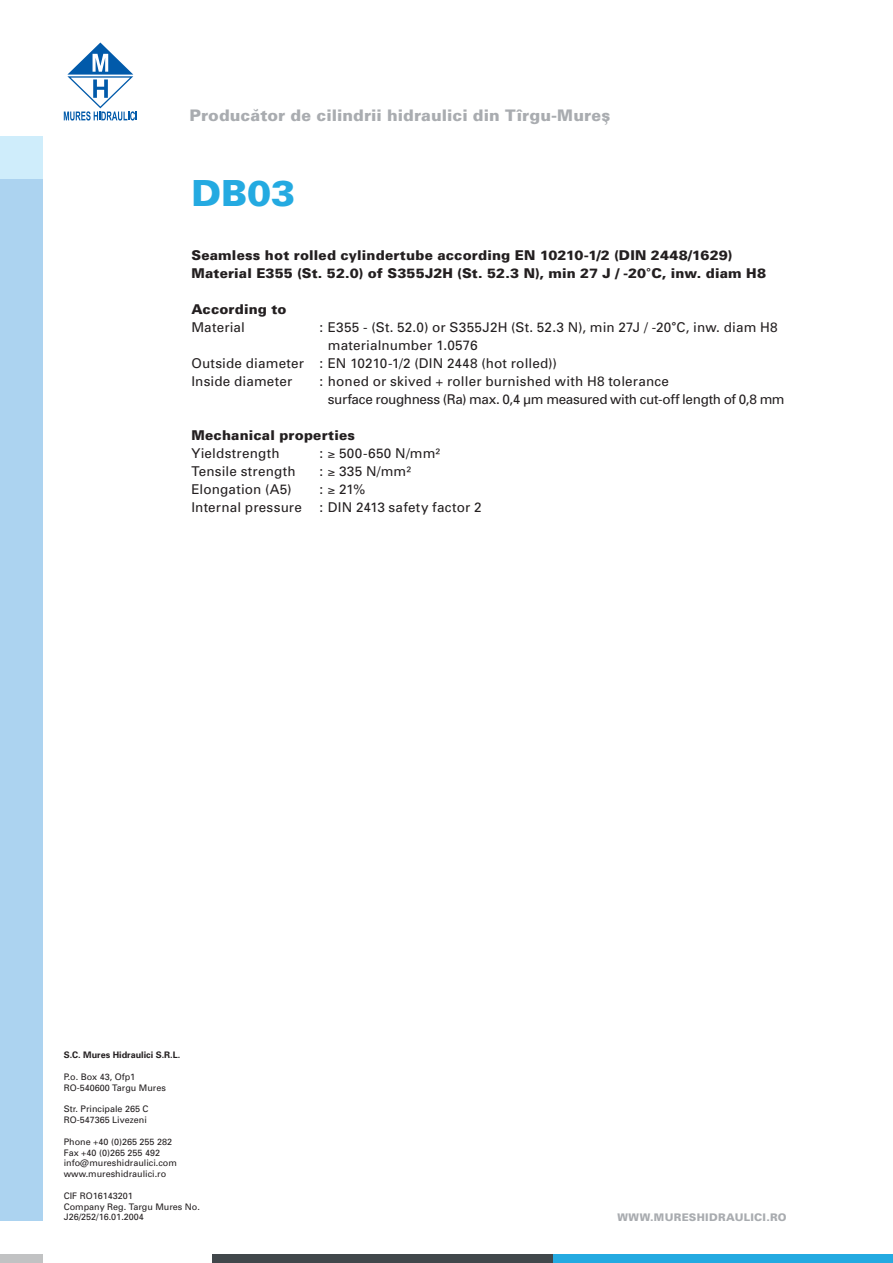
<style>
.page{position:relative;width:893px;height:1263px;background:#fff}
.page>*{position:absolute;margin:0;border:0;box-sizing:border-box;transform-origin:0 0}
.t1{font:900 36px "Univers";color:#24aae1}
.t2{font:18px "Minion Pro";color:#a9acb0}
.t3{font:900 15.9px "Univers";letter-spacing:.005em;color:#a9acb0}
.t4{font:13.5px/18px "Univers";letter-spacing:.01em;color:#231f20}
.t5{font:900 13.5px/18px "Univers";letter-spacing:.015em;color:#231f20}
.t6{font:900 10.5px "Univers";letter-spacing:.025em;color:#a9acb0}
.t7{font:9px/10.8px "Univers";color:#231f20}
.t8{font:700 9px "Univers";color:#231f20}
.s1{font-family:"Thesis Sans";font-weight:400}
.s2{font-family:"Thesis Sans"}
</style>
<div class="page">
<div style="left:0;top:136px;width:43px;height:43px;background:#cfedfb"></div>
<div style="left:0;top:1254px;width:43px;height:9px;background:#c1c2c3"></div>
<div style="left:553px;top:1254px;width:340px;height:9px;background:#24aae1"></div>
<div style="left:213px;top:1254px;width:340px;height:9px;background:#41474b"></div>
<div style="left:0;top:179px;width:43px;height:1041px;background:#acd3f0"></div>
<svg style="left:64px;top:43px;width:73px;height:78px"></svg>
<p class="t3" style="left:189px;top:105px;width:422px">Producator de cilindrii hidraulici din Tîrgu-Mures</p>
<h2 class="t2" style="left:274px;top:108px;width:6px;rotate:90deg">,</h2>
<h2 class="t2" style="left:604px;top:105px;width:6px">,</h2>
<h1 class="t1" style="left:191px;top:171px;width:105px">DB03</h1>
<p class="t5" style="left:191px;top:246px;width:576px">Seamless hot rolled cylindertube according EN 10210-1/2 (DIN 2448/1629)<br>Material E355 (St. 52.0) of S355J2H (St. 52.3 N), min 27 J / -20<span class="s1">°</span>C, inw. diam H8</p>
<p class="t5" style="left:191px;top:300px;width:97px">According to</p>
<p class="t4" style="left:191px;top:318px;width:55px">Material</p>
<p class="t4" style="left:320px;top:318px;width:460px">: E355 - (St. 52.0) or S355J2H (St. 52.3 N), min 27J / -20<span class="s2">°</span>C, inw. diam H8</p>
<p class="t4" style="left:328px;top:336px;width:151px">materialnumber 1.0576</p>
<p class="t4" style="left:191px;top:354px;width:367px">Outside diameter : EN 10210-1/2 (DIN 2448 (hot rolled))</p>
<p class="t4" style="left:191px;top:372px;width:102px">Inside diameter</p>
<p class="t4" style="left:328px;top:372px;width:458px;text-indent:-8px">: honed or skived + roller burnished with H8 tolerance<br>surface roughness (Ra) max. 0,4 µm measured with cut-off length of 0,8 mm</p>
<p class="t5" style="left:191px;top:426px;width:165px">Mechanical properties</p>
<p class="t4" style="left:191px;top:444px;width:90px">Yieldstrength</p>
<p class="t4" style="left:320px;top:444px;width:122px">: ≥ 500-650 N/mm²</p>
<p class="t4" style="left:191px;top:462px;width:106px">Tensile strength</p>
<p class="t4" style="left:320px;top:462px;width:93px">: ≥ 335 N/mm²</p>
<p class="t4" style="left:191px;top:480px;width:102px">Elongation (A5)</p>
<p class="t4" style="left:320px;top:480px;width:47px">: ≥ 21%</p>
<p class="t4" style="left:191px;top:498px;width:112px">Internal pressure</p>
<p class="t4" style="left:320px;top:498px;width:163px">: DIN 2413 safety factor 2</p>
<p class="t8" style="left:64px;top:1049px;width:118px">S.C. Mures Hidraulici S.R.L.</p>
<p class="t7" style="left:64px;top:1071px;width:104px">P.o. Box 43, Ofp1<br>RO-540600 Targu Mures</p>
<p class="t7" style="left:64px;top:1104px;width:86px">Str. Principale 265 C<br>RO-547365 Livezeni</p>
<p class="t7" style="left:64px;top:1136px;width:115px">Phone +40 (0)265 255 282<br>Fax +40 (0)265 255 492 info@mureshidraulici.com www.mureshidraulici.ro</p>
<p class="t7" style="left:64px;top:1190px;width:138px">CIF RO16143201<br>Company Reg. Targu Mures No.<br>J26/252/16.01.2004</p>
<p class="t6" style="left:618px;top:1210px;width:171px">WWW.MURESHIDRAULICI.RO</p>
</div>
